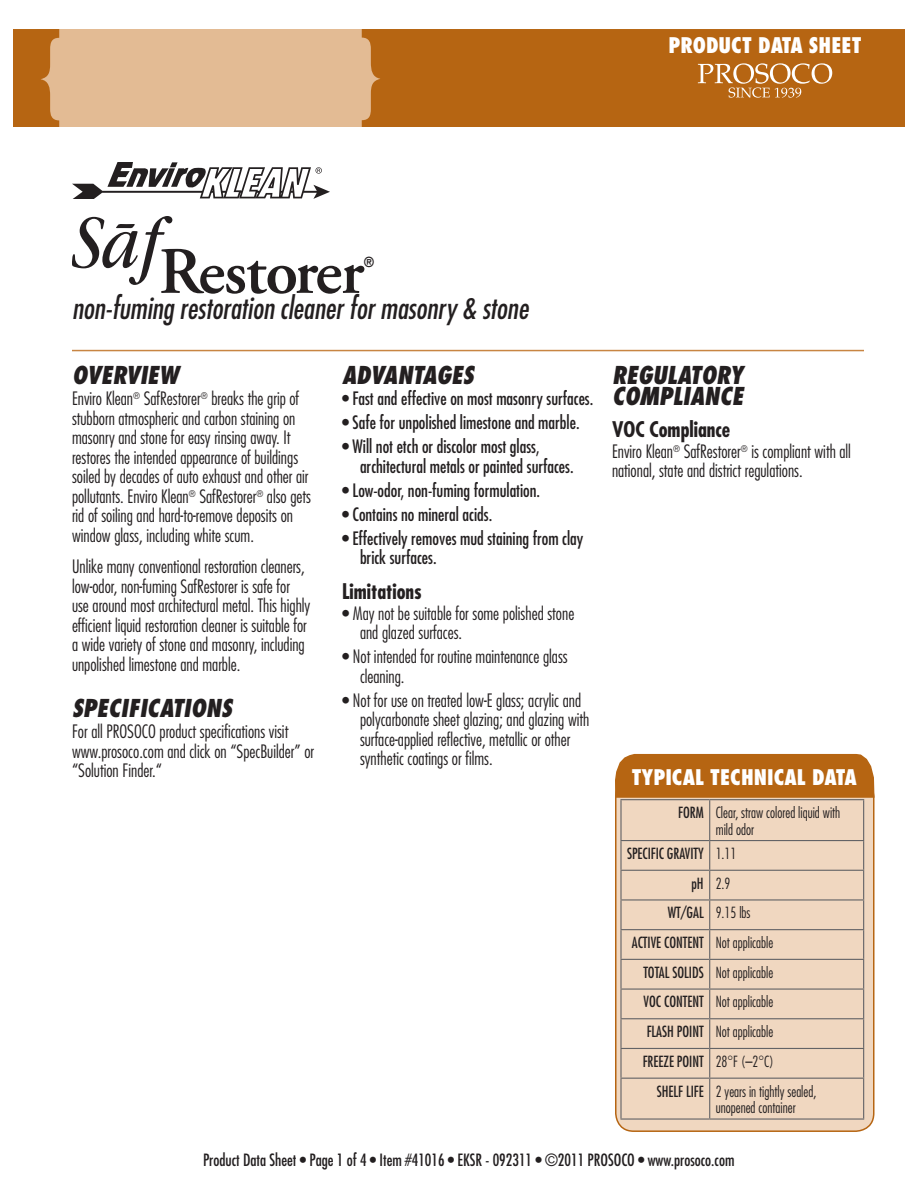
<style>
.page{position:relative;width:918px;height:1188px;background:#fff}
.page>*{position:absolute;margin:0;border:0;box-sizing:border-box;transform-origin:0 0}
._03_Product_Descript{font:italic condensed 30px "Futura Std";color:#231f20;scale:.95 1}
._04_Section_Header{font:italic 800 condensed 24px/21px "Futura Std";color:#231f20}
._10_Side_Box_Header{font:800 condensed 21px "Futura Std";color:#fff}
._05_Sub-Header{font:700 condensed 21px "Futura Std";color:#231f20}
._06_Body_Copy{font:300 condensed 18px/19.5px "Futura Std";color:#231f20}
._07_Bullet_Paragraph{font:condensed 18px/19.5px "Futura Std";color:#231f20}
._07_Bullet_Paragraph-2{font:300 condensed 18px/19.5px "Futura Std";color:#231f20}
._99_Item_Box{font:condensed 16.5px "Futura Std";color:#231f20}
._09_Tech_Data_Copy{font:300 condensed 15px/16.5px "Futura Std";color:#231f20;scale:.95 1}
._08_Tech_Data_Header{font:condensed 15px "Futura Std";color:#231f20;scale:.95 1}
._02_5_Product_Name_2{font:800 13.5px "Futura Std";color:#231f20;scale:.91 1}
</style>
<div class="page">
<div style="left:616px;top:779px;width:258px;height:352px;background:#f0d7c0;border-radius:18px"></div>
<div style="left:615px;top:778px;width:260px;height:354px;border:2px solid #b66512;border-radius:18px"></div>
<svg style="left:615px;top:753px;width:260px;height:46px;background:#ba6e20"></svg>
<div style="left:38px;top:29px;width:346px;height:98px;background:#e3bb94"></div>
<svg style="left:13px;top:29px;width:46px;height:98px"></svg>
<div style="left:362px;top:29px;width:543px;height:98px;background:#b66512"></div>
<hr style="left:72px;top:350px;width:792px;height:1px;background:#c88543">
<svg style="left:698px;top:63px;width:134px;height:34px;background:#c48442"></svg>
<svg style="left:72px;top:162px;width:258px;height:37px"></svg>
<hr style="left:620px;top:799px;width:90px;height:1px;background:#636366">
<hr style="left:620px;top:800px;width:2px;height:40px;background:#636366">
<hr style="left:710px;top:799px;width:154px;height:1px;background:#636366">
<hr style="left:709px;top:800px;width:1px;height:40px;background:#636366">
<hr style="left:863px;top:800px;width:1px;height:40px;background:#636366">
<hr style="left:620px;top:840px;width:90px;height:1px;background:#636366">
<hr style="left:620px;top:841px;width:2px;height:29px;background:#636366">
<hr style="left:710px;top:840px;width:154px;height:1px;background:#636366">
<hr style="left:620px;top:870px;width:90px;height:1px;background:#636366">
<hr style="left:620px;top:871px;width:2px;height:28px;background:#636366">
<hr style="left:710px;top:870px;width:154px;height:1px;background:#636366">
<hr style="left:620px;top:899px;width:90px;height:2px;background:#636366">
<hr style="left:620px;top:901px;width:2px;height:28px;background:#636366">
<hr style="left:710px;top:899px;width:154px;height:2px;background:#636366">
<hr style="left:620px;top:929px;width:90px;height:1px;background:#636366">
<hr style="left:620px;top:930px;width:2px;height:29px;background:#636366">
<hr style="left:710px;top:929px;width:154px;height:1px;background:#636366">
<hr style="left:620px;top:959px;width:90px;height:1px;background:#636366">
<hr style="left:620px;top:960px;width:2px;height:28px;background:#636366">
<hr style="left:710px;top:959px;width:154px;height:1px;background:#636366">
<hr style="left:620px;top:988px;width:90px;height:2px;background:#636366">
<hr style="left:620px;top:990px;width:2px;height:28px;background:#636366">
<hr style="left:710px;top:988px;width:154px;height:2px;background:#636366">
<hr style="left:620px;top:1018px;width:90px;height:1px;background:#636366">
<hr style="left:620px;top:1019px;width:2px;height:29px;background:#636366">
<hr style="left:710px;top:1018px;width:154px;height:1px;background:#636366">
<hr style="left:620px;top:1048px;width:90px;height:1px;background:#636366">
<hr style="left:620px;top:1049px;width:2px;height:29px;background:#636366">
<hr style="left:710px;top:1048px;width:154px;height:1px;background:#636366">
<svg style="left:709px;top:841px;width:1px;height:237px"></svg>
<svg style="left:863px;top:841px;width:1px;height:237px"></svg>
<hr style="left:620px;top:1078px;width:90px;height:1px;background:#636366">
<hr style="left:620px;top:1079px;width:2px;height:39px;background:#636366">
<hr style="left:710px;top:1078px;width:154px;height:1px;background:#636366">
<hr style="left:709px;top:1079px;width:1px;height:39px;background:#636366">
<hr style="left:863px;top:1079px;width:1px;height:39px;background:#636366">
<hr style="left:620px;top:1118px;width:90px;height:2px;background:#636366">
<hr style="left:710px;top:1118px;width:154px;height:2px;background:#636366">
<svg style="left:72px;top:216px;width:292px;height:78px"></svg>
<p class="_10_Side_Box_Header" style="left:669px;top:32px;width:194px">PRODUCT DATA SHEET</p>
<p class="_02_5_Product_Name_2" style="left:364px;top:253px;width:12px">®</p>
<p class="_03_Product_Descript" style="left:72px;top:290px;width:482px">non-fuming restoration cleaner for masonry &amp; stone</p>
<p class="_04_Section_Header" style="left:72px;top:365px;width:108px">OVERVIEW</p>
<p class="_06_Body_Copy" style="left:72px;top:389px;width:241px">Enviro Klean<sup>®</sup> SafRestorer<sup>®</sup> breaks the grip of stubborn atmospheric and carbon staining on masonry and stone for easy rinsing away. It restores the intended appearance of buildings soiled by decades of auto exhaust and other air pollutants. Enviro Klean<sup>®</sup> SafRestorer<sup>®</sup> also gets rid of soiling and hard-to-remove deposits on window glass, including white scum.</p>
<p class="_06_Body_Copy" style="left:72px;top:557px;width:240px">Unlike many conventional restoration cleaners, low-odor, non-fuming SafRestorer is safe for use around most architectural metal. This highly efficient liquid restoration cleaner is suitable for a wide variety of stone and masonry, including unpolished limestone and marble.</p>
<p class="_04_Section_Header" style="left:72px;top:698px;width:162px">SPECIFICATIONS</p>
<p class="_06_Body_Copy" style="left:72px;top:722px;width:244px">For all PROSOCO product specifications visit www.prosoco.com and click on “SpecBuilder” or “Solution Finder.“</p>
<p class="_04_Section_Header" style="left:342px;top:365px;width:133px">ADVANTAGES</p>
<p class="_07_Bullet_Paragraph" style="left:342px;top:389px;width:253px">• Fast and effective on most masonry surfaces.</p>
<p class="_07_Bullet_Paragraph" style="left:342px;top:413px;width:239px">• Safe for unpolished limestone and marble.</p>
<p class="_07_Bullet_Paragraph" style="left:360px;top:437px;width:215px;text-indent:-18px">• Will not etch or discolor most glass, architectural metals or painted surfaces.</p>
<p class="_07_Bullet_Paragraph" style="left:342px;top:480px;width:200px">• Low-odor, non-fuming formulation.</p>
<p class="_07_Bullet_Paragraph" style="left:342px;top:504px;width:152px">• Contains no mineral acids.</p>
<p class="_07_Bullet_Paragraph" style="left:360px;top:528px;width:225px;text-indent:-18px">• Effectively removes mud staining from clay brick surfaces.</p>
<p class="_05_Sub-Header" style="left:342px;top:578px;width:81px">Limitations</p>
<p class="_07_Bullet_Paragraph-2" style="left:360px;top:603px;width:216px;text-indent:-18px">• May not be suitable for some polished stone and glazed surfaces.</p>
<p class="_07_Bullet_Paragraph-2" style="left:360px;top:647px;width:209px;text-indent:-18px">• Not intended for routine maintenance glass cleaning.</p>
<p class="_07_Bullet_Paragraph-2" style="left:360px;top:690px;width:231px;text-indent:-18px">• Not for use on treated low-E glass; acrylic and polycarbonate sheet glazing; and glazing with surface-applied reflective, metallic or other synthetic coatings or films.</p>
<p class="_04_Section_Header" style="left:612px;top:365px;width:133px">REGULATORY<br>COMPLIANCE</p>
<p class="_05_Sub-Header" style="left:612px;top:416px;width:120px">VOC Compliance</p>
<p class="_06_Body_Copy" style="left:612px;top:441px;width:241px">Enviro Klean<sup>®</sup> SafRestorer<sup>®</sup> is compliant with all national, state and district regulations.</p>
<p class="_10_Side_Box_Header" style="left:632px;top:764px;width:226px">TYPICAL TECHNICAL DATA</p>
<p class="_08_Tech_Data_Header" style="left:678px;top:804px;width:28px">FORM</p>
<p class="_09_Tech_Data_Copy" style="left:716px;top:804px;width:133px">Clear, straw colored liquid with mild odor</p>
<p class="_08_Tech_Data_Header" style="left:627px;top:844px;width:82px">SPECIFIC GRAVITY</p>
<p class="_09_Tech_Data_Copy" style="left:716px;top:845px;width:23px">1.11</p>
<p class="_08_Tech_Data_Header" style="left:692px;top:874px;width:14px">pH</p>
<p class="_09_Tech_Data_Copy" style="left:716px;top:875px;width:17px">2.9</p>
<p class="_08_Tech_Data_Header" style="left:668px;top:904px;width:39px">WT/GAL</p>
<p class="_09_Tech_Data_Copy" style="left:716px;top:905px;width:38px">9.15 lbs</p>
<p class="_08_Tech_Data_Header" style="left:632px;top:934px;width:77px">ACTIVE CONTENT</p>
<p class="_09_Tech_Data_Copy" style="left:716px;top:934px;width:62px">Not applicable</p>
<p class="_08_Tech_Data_Header" style="left:643px;top:963px;width:65px">TOTAL SOLIDS</p>
<p class="_09_Tech_Data_Copy" style="left:716px;top:964px;width:62px">Not applicable</p>
<p class="_08_Tech_Data_Header" style="left:644px;top:993px;width:65px">VOC CONTENT</p>
<p class="_09_Tech_Data_Copy" style="left:716px;top:994px;width:62px">Not applicable</p>
<p class="_08_Tech_Data_Header" style="left:647px;top:1023px;width:61px">FLASH POINT</p>
<p class="_09_Tech_Data_Copy" style="left:716px;top:1023px;width:62px">Not applicable</p>
<p class="_08_Tech_Data_Header" style="left:643px;top:1052px;width:66px">FREEZE POINT</p>
<p class="_09_Tech_Data_Copy" style="left:716px;top:1053px;width:62px">28°F (–2°C)</p>
<p class="_08_Tech_Data_Header" style="left:657px;top:1082px;width:51px">SHELF LIFE</p>
<p class="_09_Tech_Data_Copy" style="left:716px;top:1083px;width:107px">2 years in tightly sealed, unopened container</p>
<p class="_99_Item_Box" style="left:203px;top:1150px;width:533px">Product Data Sheet • Page 1 of 4 • Item #41016 • EKSR - 092311 • ©2011 PROSOCO • www.prosoco.com</p>
</div>
